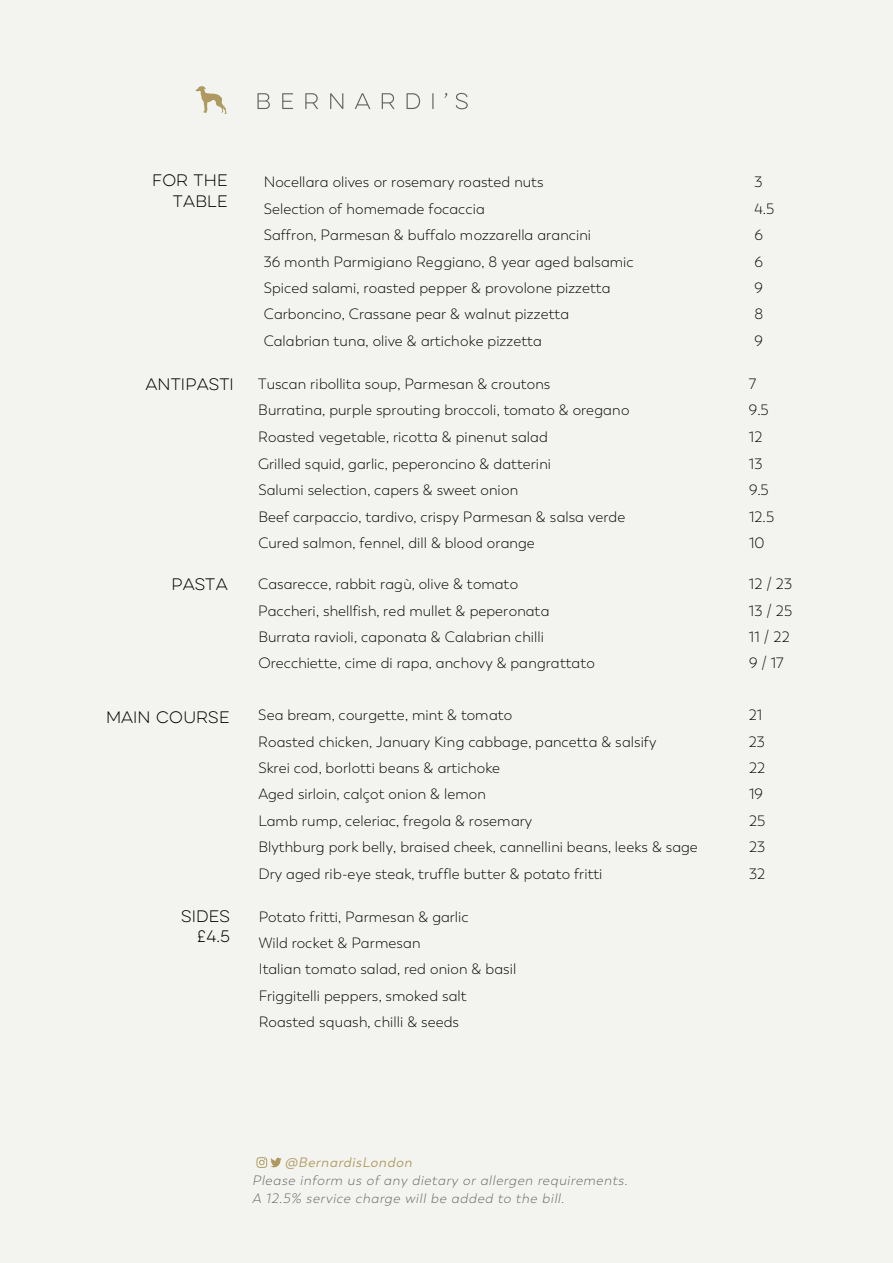
<style>
.page{position:relative;width:893px;height:1263px;background:#f3f3ef}
.page>*{position:absolute;margin:0;border:0;box-sizing:border-box;transform-origin:0 0}
.t1{font:300 14.85px/26.4px "Trenda";letter-spacing:.005em;color:#000}
.t2{font:100 14.85px/20.7px "Eveleth Clean";letter-spacing:.005em;color:#000;text-align:right}
.t3{font:italic 300 13.5px "Trenda";color:#636366}
.t4{font:italic 13.5px "Trenda";color:#ae9960}
</style>
<div class="page">
<svg style="left:195px;top:86px;width:32px;height:28px"></svg>
<svg style="left:257px;top:93px;width:13px;height:16px"></svg>
<svg style="left:282px;top:93px;width:11px;height:16px"></svg>
<svg style="left:305px;top:93px;width:13px;height:16px"></svg>
<svg style="left:330px;top:93px;width:13px;height:16px"></svg>
<svg style="left:355px;top:93px;width:15px;height:16px"></svg>
<svg style="left:382px;top:93px;width:12px;height:16px"></svg>
<svg style="left:407px;top:93px;width:13px;height:16px"></svg>
<svg style="left:432px;top:93px;width:1px;height:16px"></svg>
<svg style="left:456px;top:93px;width:12px;height:16px"></svg>
<svg style="left:256px;top:1157px;width:26px;height:11px"></svg>
<p class="t2" style="left:152px;top:170px;width:77px">FOR THE<br>TABLE</p>
<p class="t1" style="left:264px;top:169px;width:281px">Nocellara olives or rosemary roasted nuts</p>
<p class="t1" style="left:754px;top:169px;width:10px">3</p>
<p class="t1" style="left:264px;top:196px;width:223px">Selection of homemade focaccia</p>
<p class="t1" style="left:754px;top:196px;width:21px">4.5</p>
<p class="t1" style="left:264px;top:222px;width:329px">Saffron, Parmesan &amp; buffalo mozzarella arancini</p>
<p class="t1" style="left:754px;top:222px;width:10px">6</p>
<p class="t1" style="left:264px;top:249px;width:371px">36 month Parmigiano Reggiano, 8 year aged balsamic</p>
<p class="t1" style="left:754px;top:249px;width:10px">6</p>
<p class="t1" style="left:264px;top:275px;width:348px">Spiced salami, roasted pepper &amp; provolone pizzetta</p>
<p class="t1" style="left:754px;top:275px;width:10px">9</p>
<p class="t1" style="left:264px;top:301px;width:307px">Carboncino, Crassane pear &amp; walnut pizzetta</p>
<p class="t1" style="left:754px;top:301px;width:10px">8</p>
<p class="t1" style="left:264px;top:328px;width:280px">Calabrian tuna, olive &amp; artichoke pizzetta</p>
<p class="t1" style="left:754px;top:328px;width:10px">9</p>
<p class="t2" style="left:146px;top:374px;width:90px">ANTIPASTI</p>
<p class="t1" style="left:258px;top:371px;width:294px">Tuscan ribollita soup, Parmesan &amp; croutons</p>
<p class="t1" style="left:749px;top:371px;width:9px">7</p>
<p class="t1" style="left:258px;top:397px;width:373px">Burratina, purple sprouting broccoli, tomato &amp; oregano</p>
<p class="t1" style="left:749px;top:397px;width:21px">9.5</p>
<p class="t1" style="left:258px;top:424px;width:291px">Roasted vegetable, ricotta &amp; pinenut salad</p>
<p class="t1" style="left:749px;top:424px;width:15px">12</p>
<p class="t1" style="left:258px;top:450px;width:294px">Grilled squid, garlic, peperoncino &amp; datterini</p>
<p class="t1" style="left:749px;top:450px;width:15px">13</p>
<p class="t1" style="left:258px;top:477px;width:261px">Salumi selection, capers &amp; sweet onion</p>
<p class="t1" style="left:749px;top:477px;width:21px">9.5</p>
<p class="t1" style="left:258px;top:503px;width:368px">Beef carpaccio, tardivo, crispy Parmesan &amp; salsa verde</p>
<p class="t1" style="left:749px;top:503px;width:27px">12.5</p>
<p class="t1" style="left:258px;top:530px;width:278px">Cured salmon, fennel, dill &amp; blood orange</p>
<p class="t1" style="left:749px;top:530px;width:17px">10</p>
<p class="t2" style="left:171px;top:574px;width:58px">PASTA</p>
<p class="t1" style="left:258px;top:571px;width:261px">Casarecce, rabbit ragù, olive &amp; tomato</p>
<p class="t1" style="left:749px;top:571px;width:45px">12 / 23</p>
<p class="t1" style="left:258px;top:598px;width:293px">Paccheri, shellfish, red mullet &amp; peperonata</p>
<p class="t1" style="left:749px;top:598px;width:45px">13 / 25</p>
<p class="t1" style="left:258px;top:624px;width:287px">Burrata ravioli, caponata &amp; Calabrian chilli</p>
<p class="t1" style="left:749px;top:624px;width:42px">11 / 22</p>
<p class="t1" style="left:258px;top:650px;width:338px">Orecchiette, cime di rapa, anchovy &amp; pangrattato</p>
<p class="t1" style="left:749px;top:650px;width:36px">9 / 17</p>
<p class="t2" style="left:106px;top:706px;width:125px">MAIN COURSE</p>
<p class="t1" style="left:258px;top:702px;width:256px">Sea bream, courgette, mint &amp; tomato</p>
<p class="t1" style="left:749px;top:702px;width:15px">21</p>
<p class="t1" style="left:258px;top:728px;width:400px">Roasted chicken, January King cabbage, pancetta &amp; salsify</p>
<p class="t1" style="left:749px;top:728px;width:18px">23</p>
<p class="t1" style="left:258px;top:755px;width:243px">Skrei cod, borlotti beans &amp; artichoke</p>
<p class="t1" style="left:749px;top:755px;width:17px">22</p>
<p class="t1" style="left:258px;top:781px;width:229px">Aged sirloin, calçot onion &amp; lemon</p>
<p class="t1" style="left:749px;top:781px;width:15px">19</p>
<p class="t1" style="left:258px;top:808px;width:275px">Lamb rump, celeriac, fregola &amp; rosemary</p>
<p class="t1" style="left:749px;top:808px;width:18px">25</p>
<p class="t1" style="left:258px;top:834px;width:441px">Blythburg pork belly, braised cheek, cannellini beans, leeks &amp; sage</p>
<p class="t1" style="left:749px;top:834px;width:18px">23</p>
<p class="t1" style="left:258px;top:861px;width:346px">Dry aged rib-eye steak, truffle butter &amp; potato fritti</p>
<p class="t1" style="left:749px;top:861px;width:17px">32</p>
<p class="t2" style="left:181px;top:906px;width:50px">SIDES £4.5</p>
<p class="t1" style="left:259px;top:903px;width:259px">Potato fritti, Parmesan &amp; garlic<br>Wild rocket &amp; Parmesan<br>Italian tomato salad, red onion &amp; basil<br>Friggitelli peppers, smoked salt<br>Roasted squash, chilli &amp; seeds</p>
<p class="t4" style="left:285px;top:1154px;width:132px">@BernardisLondon</p>
<p class="t3" style="left:252px;top:1172px;width:379px">Please inform us of any dietary or allergen requirements.</p>
<p class="t3" style="left:252px;top:1190px;width:316px">A 12.5% service charge will be added to the bill.</p>
</div>
